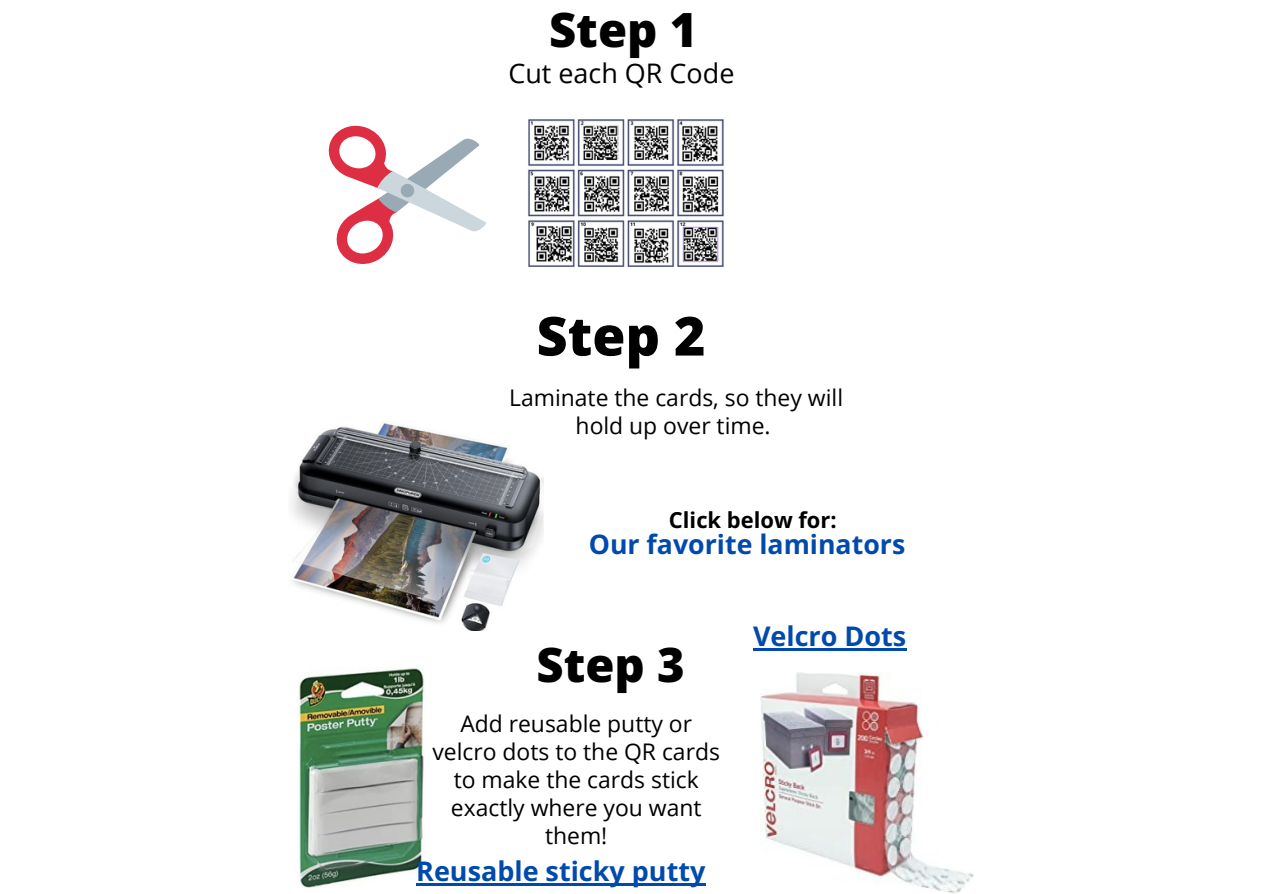
<style>
.page{position:relative;width:1263px;height:894px;background:#fff}
.page>*{position:absolute;margin:0;border:0;box-sizing:border-box;transform-origin:0 0}
.t1{font:800 53.85px "Open Sans";color:#000}
.t2{font:800 47.25px "Open Sans";color:#000}
.t3{font:700 27px "Open Sans";color:#004aad}
.t4{font:27px "Open Sans";color:#000}
.t5{font:700 26.7px "Open Sans";color:#004aad}
.t6{font:22.95px/27.9px "Open Sans";color:#000;text-align:center}
.t7{font:700 21.9px "Open Sans";color:#000}
</style>
<div class="page">
<svg style="left:328px;top:126px;width:158px;height:138px"></svg>
<div style="left:400px;top:183px;width:15px;height:15px;background:#99aab5;border-radius:50%"></div>
<img style="left:291px;top:421px;width:252px;height:209px">
<img style="left:298px;top:668px;width:127px;height:219px">
<img style="left:760px;top:672px;width:214px;height:220px">
<hr style="left:416px;top:883px;width:289px;height:2px;background:#004aad">
<hr style="left:753px;top:648px;width:153px;height:3px;background:#004aad">
<img style="left:528px;top:119px;width:196px;height:148px">
<h2 class="t2" style="left:549px;top:-4px;width:150px">Step 1</h2>
<p class="t4" style="left:508px;top:54px;width:228px">Cut each QR Code</p>
<h1 class="t1" style="left:537px;top:298px;width:170px">Step 2</h1>
<p class="t6" style="left:509px;top:383px;width:335px">Laminate the cards, so they will hold up over time.</p>
<p class="t7" style="left:669px;top:504px;width:169px">Click below for:</p>
<p class="t5" style="left:589px;top:525px;width:318px">Our favorite laminators</p>
<h2 class="t2" style="left:537px;top:631px;width:150px">Step 3</h2>
<p class="t6" style="left:432px;top:709px;width:289px">Add reusable putty or velcro dots to the QR cards to make the cards stick exactly where you want them!</p>
<p class="t3" style="left:416px;top:851px;width:291px">Reusable sticky putty</p>
<p class="t3" style="left:753px;top:616px;width:155px">Velcro Dots</p>
</div>
